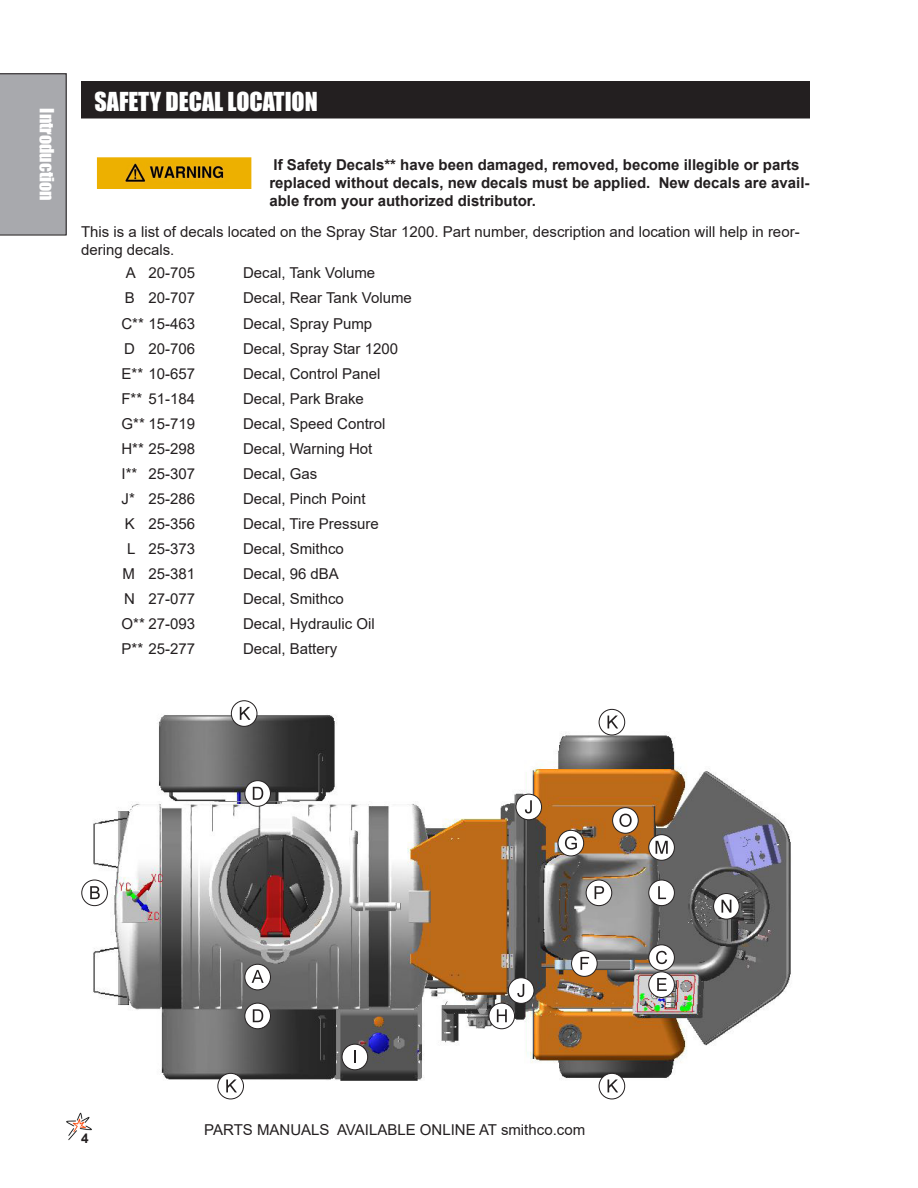
<style>
.page{position:relative;width:918px;height:1188px;background:#fff}
.page>*{position:absolute;margin:0;border:0;box-sizing:border-box;transform-origin:0 0}
.Header_Left{font:24px "Impact";color:#fff}
.t1{font:18px "Impact";color:#fff}
.A__B__C{font:15px "Arial";color:#231f20}
.Warning_Danger_Caution{font:700 15px/18px "Arial";color:#231f20}
.Body_text{font:15px/18px "Arial";color:#231f20}
.t2{font:700 13.5px "Arial";color:#231f20}
</style>
<div class="page">
<img style="left:66px;top:1113px;width:26px;height:27px">
<div style="left:0;top:73px;width:67px;height:162px;background:#a8a9ad"></div>
<div style="left:81px;top:81px;width:729px;height:30px;background:#231f20"></div>
<div style="left:81px;top:111px;width:729px;height:7px;background:#231f20"></div>
<img style="left:96px;top:157px;width:155px;height:31px">
<img style="left:81px;top:702px;width:710px;height:389px">
<div style="left:245px;top:964px;width:25px;height:26px;background:#fff;border-radius:50%"></div>
<div style="left:244px;top:964px;width:27px;height:26px;border:1px solid #231f20;border-radius:50%"></div>
<svg style="left:252px;top:970px;width:12px;height:13px"></svg>
<div style="left:82px;top:880px;width:25px;height:26px;background:#fff;border-radius:50%"></div>
<div style="left:81px;top:880px;width:27px;height:26px;border:1px solid #231f20;border-radius:50%"></div>
<svg style="left:90px;top:886px;width:10px;height:13px"></svg>
<div style="left:649px;top:945px;width:25px;height:25px;background:#fff;border-radius:50%"></div>
<div style="left:648px;top:944px;width:27px;height:27px;border:1px solid #231f20;border-radius:50%"></div>
<svg style="left:656px;top:951px;width:11px;height:13px"></svg>
<div style="left:245px;top:781px;width:25px;height:25px;background:#fff;border-radius:50%"></div>
<div style="left:244px;top:780px;width:27px;height:27px;border:1px solid #231f20;border-radius:50%"></div>
<svg style="left:253px;top:787px;width:10px;height:13px"></svg>
<svg style="left:245px;top:1003px;width:25px;height:26px"></svg>
<div style="left:244px;top:1003px;width:27px;height:26px;border:1px solid #231f20;border-radius:50%"></div>
<svg style="left:253px;top:1009px;width:10px;height:13px"></svg>
<div style="left:649px;top:972px;width:25px;height:25px;background:#fff;border-radius:50%"></div>
<div style="left:648px;top:971px;width:27px;height:27px;border:1px solid #231f20;border-radius:50%"></div>
<svg style="left:657px;top:978px;width:10px;height:13px"></svg>
<div style="left:572px;top:951px;width:25px;height:25px;background:#fff;border-radius:50%"></div>
<div style="left:571px;top:950px;width:27px;height:27px;border:1px solid #231f20;border-radius:50%"></div>
<svg style="left:580px;top:957px;width:9px;height:13px"></svg>
<div style="left:558px;top:830px;width:26px;height:26px;background:#fff;border-radius:50%"></div>
<div style="left:558px;top:830px;width:26px;height:26px;border:1px solid #231f20;border-radius:50%"></div>
<svg style="left:565px;top:836px;width:12px;height:14px"></svg>
<svg style="left:489px;top:1003px;width:26px;height:26px"></svg>
<div style="left:489px;top:1003px;width:26px;height:26px;border:1px solid #231f20;border-radius:50%"></div>
<svg style="left:497px;top:1009px;width:10px;height:13px"></svg>
<div style="left:342px;top:1044px;width:26px;height:26px;background:#fff;border-radius:50%"></div>
<div style="left:342px;top:1044px;width:26px;height:26px;border:1px solid #231f20;border-radius:50%"></div>
<svg style="left:354px;top:1050px;width:2px;height:13px"></svg>
<div style="left:516px;top:794px;width:26px;height:26px;background:#fff;border-radius:50%"></div>
<div style="left:516px;top:794px;width:26px;height:26px;border:1px solid #231f20;border-radius:50%"></div>
<svg style="left:525px;top:800px;width:7px;height:13px"></svg>
<div style="left:508px;top:978px;width:26px;height:25px;background:#fff;border-radius:50%"></div>
<div style="left:508px;top:977px;width:26px;height:27px;border:1px solid #231f20;border-radius:50%"></div>
<svg style="left:517px;top:984px;width:7px;height:13px"></svg>
<svg style="left:599px;top:709px;width:26px;height:26px"></svg>
<div style="left:599px;top:709px;width:26px;height:26px;border:1px solid #231f20;border-radius:50%"></div>
<svg style="left:608px;top:716px;width:10px;height:12px"></svg>
<svg style="left:231px;top:701px;width:26px;height:25px"></svg>
<div style="left:231px;top:700px;width:26px;height:27px;border:1px solid #231f20;border-radius:50%"></div>
<svg style="left:240px;top:707px;width:10px;height:13px"></svg>
<div style="left:218px;top:1073px;width:25px;height:26px;background:#fff;border-radius:50%"></div>
<div style="left:217px;top:1073px;width:27px;height:26px;border:1px solid #231f20;border-radius:50%"></div>
<svg style="left:226px;top:1080px;width:11px;height:12px"></svg>
<svg style="left:599px;top:1073px;width:26px;height:26px"></svg>
<div style="left:599px;top:1073px;width:26px;height:26px;border:1px solid #231f20;border-radius:50%"></div>
<svg style="left:608px;top:1080px;width:10px;height:12px"></svg>
<div style="left:649px;top:880px;width:25px;height:26px;background:#fff;border-radius:50%"></div>
<div style="left:648px;top:880px;width:27px;height:26px;border:1px solid #231f20;border-radius:50%"></div>
<svg style="left:658px;top:886px;width:8px;height:13px"></svg>
<div style="left:649px;top:835px;width:25px;height:25px;background:#fff;border-radius:50%"></div>
<div style="left:648px;top:834px;width:27px;height:27px;border:1px solid #231f20;border-radius:50%"></div>
<svg style="left:656px;top:841px;width:12px;height:13px"></svg>
<svg style="left:714px;top:894px;width:25px;height:25px"></svg>
<div style="left:713px;top:893px;width:27px;height:27px;border:1px solid #231f20;border-radius:50%"></div>
<svg style="left:722px;top:900px;width:9px;height:13px"></svg>
<div style="left:613px;top:808px;width:25px;height:25px;background:#fff;border-radius:50%"></div>
<div style="left:612px;top:807px;width:27px;height:27px;border:1px solid #231f20;border-radius:50%"></div>
<svg style="left:619px;top:814px;width:13px;height:13px"></svg>
<svg style="left:586px;top:880px;width:26px;height:26px"></svg>
<div style="left:586px;top:880px;width:26px;height:26px;border:1px solid #231f20;border-radius:50%"></div>
<svg style="left:595px;top:886px;width:9px;height:13px"></svg>
<p class="t1" style="left:61px;top:108px;width:94px;rotate:90deg">Introduction</p>
<p class="Header_Left" style="left:94px;top:83px;width:225px">SAFETY DECAL LOCATION</p>
<p class="Warning_Danger_Caution" style="left:269px;top:155px;width:542px">If Safety Decals** have been damaged, removed, become illegible or parts replaced without decals, new decals must be applied. New decals are avail&shy;able from your authorized distributor.</p>
<p class="Body_text" style="left:81px;top:223px;width:720px">This is a list of decals located on the Spray Star 1200. Part number, description and location will help in reor&shy;dering decals.</p>
<p class="A__B__C" style="left:126px;top:263px;width:71px">A 20-705</p>
<p class="A__B__C" style="left:243px;top:263px;width:134px">Decal, Tank Volume</p>
<p class="A__B__C" style="left:125px;top:288px;width:72px">B 20-707</p>
<p class="A__B__C" style="left:243px;top:288px;width:170px">Decal, Rear Tank Volume</p>
<p class="A__B__C" style="left:122px;top:313px;width:75px">C** 15-463</p>
<p class="A__B__C" style="left:243px;top:313px;width:131px">Decal, Spray Pump</p>
<p class="A__B__C" style="left:124px;top:338px;width:73px">D 20-706</p>
<p class="A__B__C" style="left:243px;top:338px;width:157px">Decal, Spray Star 1200</p>
<p class="A__B__C" style="left:122px;top:363px;width:75px">E** 10-657</p>
<p class="A__B__C" style="left:243px;top:363px;width:139px">Decal, Control Panel</p>
<p class="A__B__C" style="left:122px;top:388px;width:75px">F** 51-184</p>
<p class="A__B__C" style="left:243px;top:388px;width:122px">Decal, Park Brake</p>
<p class="A__B__C" style="left:122px;top:413px;width:75px">G** 15-719</p>
<p class="A__B__C" style="left:243px;top:413px;width:144px">Decal, Speed Control</p>
<p class="A__B__C" style="left:122px;top:438px;width:75px">H** 25-298</p>
<p class="A__B__C" style="left:243px;top:438px;width:131px">Decal, Warning Hot</p>
<p class="A__B__C" style="left:122px;top:463px;width:75px">I** 25-307</p>
<p class="A__B__C" style="left:243px;top:463px;width:76px">Decal, Gas</p>
<p class="A__B__C" style="left:122px;top:488px;width:75px">J* 25-286</p>
<p class="A__B__C" style="left:243px;top:488px;width:124px">Decal, Pinch Point</p>
<p class="A__B__C" style="left:125px;top:513px;width:72px">K 25-356</p>
<p class="A__B__C" style="left:243px;top:513px;width:137px">Decal, Tire Pressure</p>
<p class="A__B__C" style="left:127px;top:538px;width:69px">L 25-373</p>
<p class="A__B__C" style="left:243px;top:538px;width:102px">Decal, Smithco</p>
<p class="A__B__C" style="left:123px;top:563px;width:74px">M 25-381</p>
<p class="A__B__C" style="left:243px;top:563px;width:97px">Decal, 96 dBA</p>
<p class="A__B__C" style="left:124px;top:588px;width:73px">N 27-077</p>
<p class="A__B__C" style="left:243px;top:588px;width:102px">Decal, Smithco</p>
<p class="A__B__C" style="left:122px;top:613px;width:75px">O** 27-093</p>
<p class="A__B__C" style="left:243px;top:613px;width:133px">Decal, Hydraulic Oil</p>
<p class="A__B__C" style="left:122px;top:639px;width:75px">P** 25-277</p>
<p class="A__B__C" style="left:243px;top:639px;width:96px">Decal, Battery</p>
<p class="t2" style="left:81px;top:1129px;width:9px">4</p>
<p class="Body_text" style="left:204px;top:1120px;width:382px">PARTS MANUALS AVAILABLE ONLINE AT smithco.com</p>
</div>
